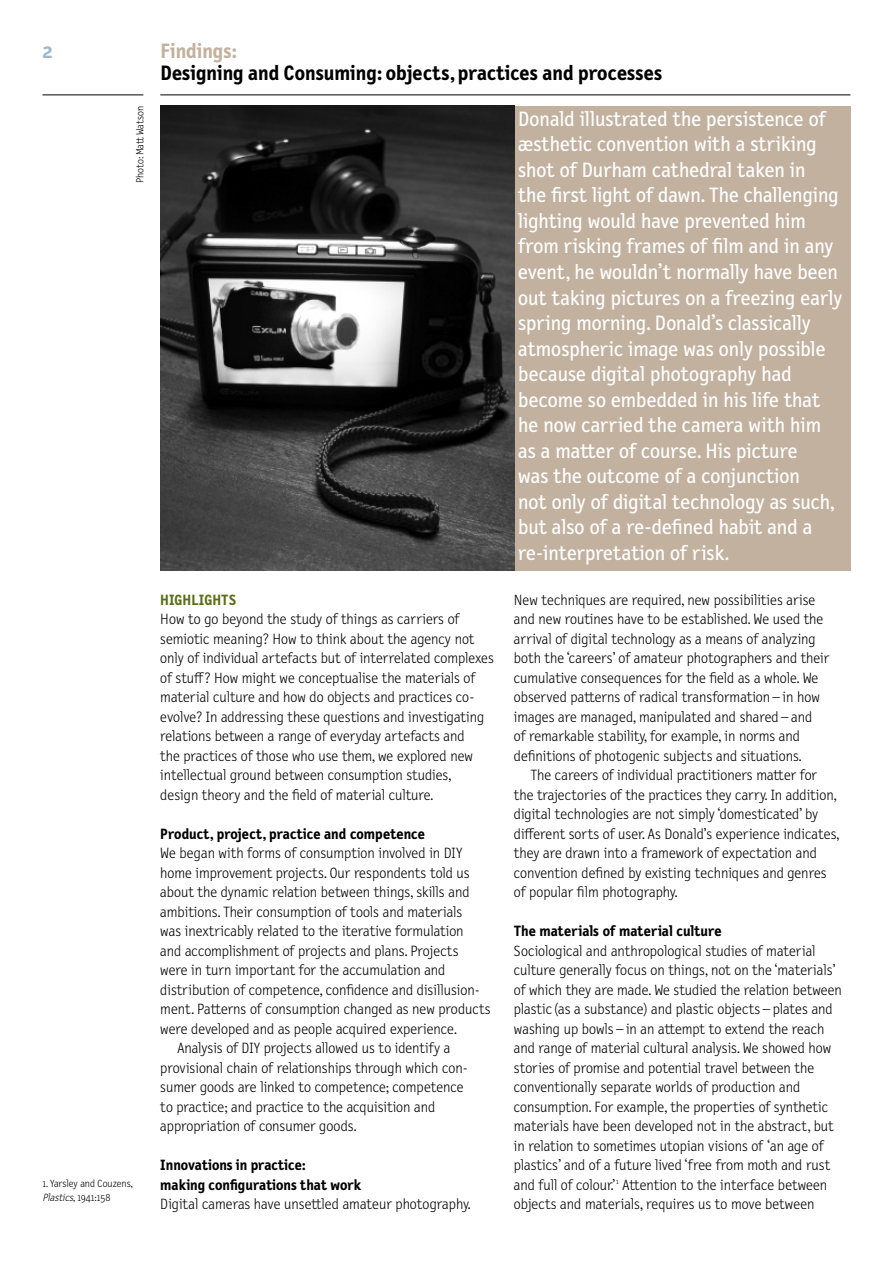
<style>
.page{position:relative;width:893px;height:1263px;background:#fff}
.page>*{position:absolute;margin:0;border:0;box-sizing:border-box;transform-origin:0 0}
.t1{font:21px/25.5px "Letter Gothic Text";color:#fff}
.t2{font:700 21px "Letter Gothic Text";color:#000}
.t3{font:700 21px "Letter Gothic Text";color:#c2b19f}
.t4{font:700 21px "Letter Gothic Text";color:#a1b8cc}
.t5{font:300 15px/19.5px "Letter Gothic Text";color:#000}
.t6{font:700 15px/19.5px "Letter Gothic Text";color:#000}
.t7{font:700 15px "Letter Gothic Text";color:#5b6d16}
.t8{font:300 10.5px/13.5px "Letter Gothic Text";color:#000}
.s1{font-style:italic}
</style>
<div class="page">
<hr style="left:43px;top:95px;width:100px;height:1px;background:#000">
<hr style="left:160px;top:95px;width:690px;height:1px;background:#000">
<div style="left:514px;top:106px;width:337px;height:465px;background:#c2b19f"></div>
<img style="left:160px;top:106px;width:354px;height:465px">
<h1 class="t4" style="left:43px;top:38px;width:12px">2</h1>
<p class="t8" style="left:133px;top:183px;width:79px;rotate:-90deg">Photo: Matt Watson</p>
<p class="t8" style="left:42px;top:1177px;width:92px">1. Yarsley and Couzens,<br><span class="s1">Plastics</span>, 1941:158</p>
<h1 class="t3" style="left:160px;top:38px;width:79px">Findings:</h1>
<h1 class="t2" style="left:160px;top:61px;width:503px">Designing and Consuming: objects, practices and processes</h1>
<p class="t7" style="left:160px;top:591px;width:77px">HIGHLIGHTS</p>
<p class="t5" style="left:160px;top:609px;width:335px">How to go beyond the study of things as carriers of semiotic meaning? How to think about the agency not only of individual artefacts but of interrelated complexes of stu◊? How might we conceptualise the materials of material culture and how do objects and practices co&shy;evolve? In addressing these questions and investigating relations between a range of everyday artefacts and<br>the practices of those who use them, we explored new intellectual ground between consumption studies,<br>design theory and the field of material culture.</p>
<p class="t6" style="left:160px;top:824px;width:266px">Product, project, practice and competence</p>
<p class="t5" style="left:160px;top:843px;width:304px">We began with forms of consumption involved in DIY</p>
<p class="t5" style="left:160px;top:863px;width:311px">home improvement projects. Our respondents told us</p>
<p class="t5" style="left:160px;top:882px;width:311px">about the dynamic relation between things, skills and</p>
<p class="t5" style="left:160px;top:902px;width:304px">ambitions. Their consumption of tools and materials</p>
<p class="t5" style="left:160px;top:921px;width:305px">was inextricably related to the iterative formulation</p>
<p class="t5" style="left:160px;top:941px;width:300px">and accomplishment of projects and plans. Projects</p>
<p class="t5" style="left:160px;top:960px;width:287px">were in turn important for the accumulation and</p>
<p class="t5" style="left:160px;top:980px;width:321px">distribution of competence, confidence and disillusion-</p>
<p class="t5" style="left:160px;top:999px;width:332px">ment. Patterns of consumption changed as new products</p>
<p class="t5" style="left:160px;top:1019px;width:298px">were developed and as people acquired experience.</p>
<p class="t5" style="left:177px;top:1038px;width:274px">Analysis of DIY projects allowed us to identify a</p>
<p class="t5" style="left:160px;top:1058px;width:309px">provisional chain of relationships through which con-</p>
<p class="t5" style="left:160px;top:1077px;width:305px">sumer goods are linked to competence; competence</p>
<p class="t5" style="left:160px;top:1097px;width:276px">to practice; and practice to the acquisition and</p>
<p class="t5" style="left:160px;top:1116px;width:198px">appropriation of consumer goods.</p>
<p class="t6" style="left:160px;top:1155px;width:203px">Innovations in practice:<br>making configurations that work</p>
<p class="t5" style="left:160px;top:1194px;width:312px">Digital cameras have unsettled amateur photography.</p>
<p class="t1" style="left:518px;top:106px;width:326px">Donald illustrated the persistence of æsthetic convention with a striking shot of Durham cathedral taken in<br>the first light of dawn. The challenging lighting would have prevented him from risking frames of film and in any event, he wouldn’t normally have been out taking pictures on a freezing early spring morning. Donald’s classically atmospheric image was only possible because digital photography had become so embedded in his life that he now carried the camera with him as a matter of course. His picture<br>was the outcome of a conjunction<br>not only of digital technology as such, but also of a re-defined habit and a re-interpretation of risk.</p>
<p class="t5" style="left:514px;top:590px;width:317px">New techniques are required, new possibilities arise and new routines have to be established. We used the arrival of digital technology as a means of analyzing both the ‘careers’ of amateur photographers and their cumulative consequences for the field as a whole. We observed patterns of radical transformation – in how images are managed, manipulated and shared – and<br>of remarkable stability, for example, in norms and definitions of photogenic subjects and situations.</p>
<p class="t5" style="left:514px;top:765px;width:327px;text-indent:17px">The careers of individual practitioners matter for the trajectories of the practices they carry. In addition, digital technologies are not simply ‘domesticated’ by di◊erent sorts of user. As Donald’s experience indicates, they are drawn into a framework of expectation and convention defined by existing techniques and genres of popular film photography.</p>
<p class="t6" style="left:514px;top:921px;width:209px">The materials of material culture</p>
<p class="t5" style="left:514px;top:941px;width:329px">Sociological and anthropological studies of material culture generally focus on things, not on the ‘materials’ of which they are made. We studied the relation between plastic (as a substance) and plastic objects – plates and washing up bowls – in an attempt to extend the reach and range of material cultural analysis. We showed how stories of promise and potential travel between the conventionally separate worlds of production and consumption. For example, the properties of synthetic materials have been developed not in the abstract, but in relation to sometimes utopian visions of ‘an age of plastics’ and of a future lived ‘free from moth and rust and full of colour.’<sup>1</sup> Attention to the interface between objects and materials, requires us to move between</p>
</div>
